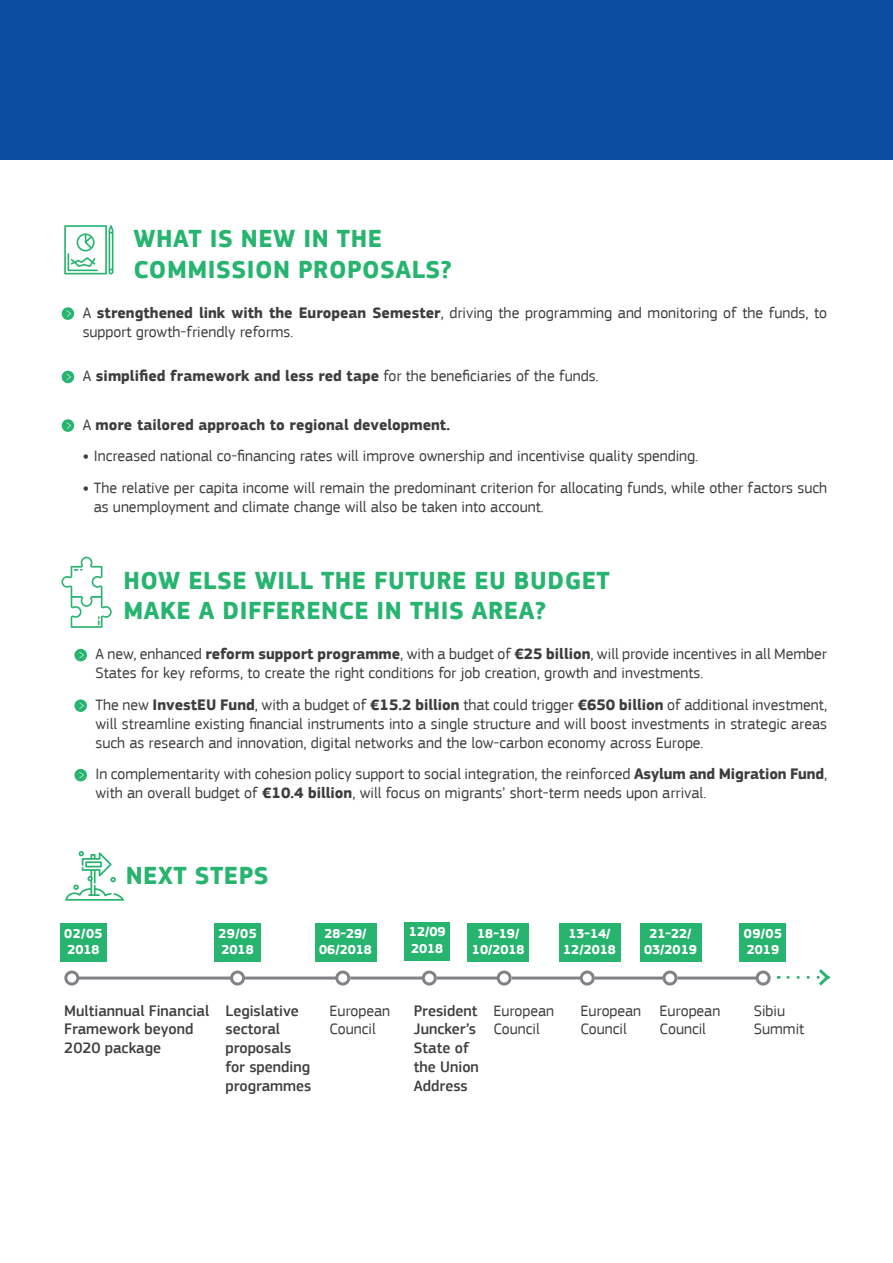
<style>
.page{position:relative;width:893px;height:1263px;background:#fff}
.page>*{position:absolute;margin:0;border:0;box-sizing:border-box;transform-origin:0 0}
.Body_Text{font:700 25.5px/30.6px "EC Square Sans Pro";letter-spacing:.02em;color:#26b46f}
.Sub-title_1{font:700 25.5px/30.6px "EC Square Sans Pro";letter-spacing:.02em;color:#26b46f}
.Bullets{font:15.75px/18.9px "EC Square Sans Pro";color:#3e3e3f}
.Body_Text-2{font:15.75px/18.9px "EC Square Sans Pro";color:#3e3e3f}
.Body_Text-3{font:500 15.75px/18.9px "EC Square Sans Pro";color:#3e3e3f}
.Body_Text-4{font:700 15.75px "EC Square Sans Pro";color:#3e3e3f}
.Sub-title_3{font:700 13.5px/16.2px "EC Square Sans Pro";color:#fff}
.s1{font-weight:700}
.s2{font-weight:400}
</style>
<div class="page">
<svg style="left:64px;top:225px;width:49px;height:49px"></svg>
<div style="left:62px;top:307px;width:12px;height:13px;background:#26b46f;border-radius:50%"></div>
<svg style="left:67px;top:310px;width:4px;height:7px"></svg>
<div style="left:62px;top:371px;width:12px;height:12px;background:#26b46f;border-radius:50%"></div>
<svg style="left:67px;top:374px;width:4px;height:6px"></svg>
<div style="left:62px;top:419px;width:12px;height:13px;background:#26b46f;border-radius:50%"></div>
<svg style="left:67px;top:422px;width:4px;height:7px"></svg>
<svg style="left:62px;top:557px;width:50px;height:71px"></svg>
<div style="left:74px;top:649px;width:13px;height:12px;background:#26b46f;border-radius:50%"></div>
<svg style="left:79px;top:652px;width:5px;height:6px"></svg>
<svg style="left:74px;top:699px;width:13px;height:13px"></svg>
<svg style="left:79px;top:702px;width:5px;height:7px"></svg>
<div style="left:74px;top:769px;width:13px;height:12px;background:#26b46f;border-radius:50%"></div>
<svg style="left:79px;top:772px;width:5px;height:6px"></svg>
<svg style="left:65px;top:851px;width:59px;height:50px"></svg>
<hr style="left:78px;top:976px;width:154px;height:3px;background:#808285">
<div style="left:64px;top:970px;width:15px;height:15px;border:3px solid #808285;border-radius:50%"></div>
<div style="left:230px;top:970px;width:15px;height:15px;border:3px solid #808285;border-radius:50%"></div>
<hr style="left:245px;top:976px;width:92px;height:3px;background:#808285">
<div style="left:335px;top:970px;width:15px;height:15px;border:3px solid #808285;border-radius:50%"></div>
<hr style="left:350px;top:976px;width:73px;height:3px;background:#808285">
<div style="left:422px;top:970px;width:15px;height:15px;border:3px solid #808285;border-radius:50%"></div>
<hr style="left:437px;top:976px;width:61px;height:3px;background:#808285">
<div style="left:497px;top:970px;width:15px;height:15px;border:3px solid #808285;border-radius:50%"></div>
<hr style="left:512px;top:976px;width:69px;height:3px;background:#808285">
<div style="left:580px;top:970px;width:15px;height:15px;border:3px solid #808285;border-radius:50%"></div>
<hr style="left:595px;top:976px;width:69px;height:3px;background:#808285">
<div style="left:662px;top:970px;width:15px;height:15px;border:3px solid #808285;border-radius:50%"></div>
<hr style="left:677px;top:976px;width:80px;height:3px;background:#808285">
<div style="left:756px;top:970px;width:15px;height:15px;border:3px solid #808285;border-radius:50%"></div>
<svg style="left:788px;top:969px;width:42px;height:17px"></svg>
<div style="left:60px;top:923px;width:47px;height:39px;background:#26b46f"></div>
<div style="left:214px;top:923px;width:47px;height:39px;background:#26b46f"></div>
<div style="left:740px;top:923px;width:46px;height:39px;background:#26b46f"></div>
<div style="left:315px;top:923px;width:61px;height:39px;background:#26b46f"></div>
<div style="left:468px;top:923px;width:61px;height:39px;background:#26b46f"></div>
<div style="left:559px;top:923px;width:61px;height:39px;background:#26b46f"></div>
<div style="left:640px;top:923px;width:61px;height:39px;background:#26b46f"></div>
<div style="left:405px;top:922px;width:45px;height:38px;background:#26b46f"></div>
<div style="left:0;top:0;width:893px;height:160px;background:#0d4da1"></div>
<p class="Sub-title_1" style="left:133px;top:224px;width:320px">WHAT IS NEW IN THE<br>COMMISSION PROPOSALS?</p>
<p class="Body_Text-2" style="left:83px;top:303px;width:746px">A <span class="s1">strengthened link with the European Semester</span>, driving the programming and monitoring of the funds, to support growth-friendly reforms.</p>
<p class="Body_Text-4" style="left:83px;top:366px;width:517px"><span class="s2">A</span> simplified framework and less red tape <span class="s2">for the beneficiaries of the funds.</span></p>
<p class="Body_Text-4" style="left:83px;top:415px;width:369px"><span class="s2">A</span> more tailored approach to regional development.</p>
<p class="Body_Text-2" style="left:83px;top:447px;width:617px"><span class="s1">•</span> Increased national co-financing rates will improve ownership and incentivise quality spending.</p>
<p class="Bullets" style="left:94px;top:478px;width:735px;text-indent:-11px"><span class="s1">•</span> The relative per capita income will remain the predominant criterion for allocating funds, while other factors such as unemployment and climate change will also be taken into account.</p>
<p class="Body_Text" style="left:124px;top:566px;width:488px">HOW ELSE WILL THE FUTURE EU BUDGET<br>MAKE A DIFFERENCE IN THIS AREA?</p>
<p class="Bullets" style="left:95px;top:645px;width:733px">A new, enhanced <span class="s1">reform support programme</span>, with a budget of <span class="s1">€25 billion</span>, will provide incentives in all Member<br>States for key reforms, to create the right conditions for job creation, growth and investments.</p>
<p class="Bullets" style="left:95px;top:695px;width:733px;text-align:justify">The new <span class="s1">InvestEU Fund</span>, with a budget of <span class="s1">€15.2 billion</span> that could trigger <span class="s1">€650 billion</span> of additional investment, will streamline existing financial instruments into a single structure and will boost investments in strategic areas such as research and innovation, digital networks and the low-carbon economy across Europe.</p>
<p class="Bullets" style="left:95px;top:765px;width:733px">In complementarity with cohesion policy support to social integration, the reinforced <span class="s1">Asylum and Migration Fund</span>, with an overall budget of <span class="s1">€10.4 billion</span>, will focus on migrants’ short-term needs upon arrival.</p>
<p class="Sub-title_1" style="left:126px;top:862px;width:144px">NEXT STEPS</p>
<p class="Sub-title_3" style="left:409px;top:924px;width:38px">12/09<br>2018</p>
<p class="Sub-title_3" style="left:319px;top:926px;width:54px;text-align:center">28-29/<br>06/2018</p>
<p class="Sub-title_3" style="left:472px;top:926px;width:54px;text-align:center">18-19/<br>10/2018</p>
<p class="Sub-title_3" style="left:563px;top:926px;width:54px;text-align:center">13-14/<br>12/2018</p>
<p class="Sub-title_3" style="left:644px;top:926px;width:54px;text-align:center">21-22/<br>03/2019</p>
<p class="Sub-title_3" style="left:64px;top:926px;width:40px">02/05<br>2018</p>
<p class="Sub-title_3" style="left:218px;top:926px;width:40px">29/05<br>2018</p>
<p class="Sub-title_3" style="left:744px;top:926px;width:40px">09/05<br>2019</p>
<p class="Body_Text-3" style="left:64px;top:1001px;width:146px">Multiannual Financial<br>Framework beyond<br>2020 package</p>
<p class="Body_Text-3" style="left:225px;top:1001px;width:87px">Legislative sectoral proposals for spending programmes</p>
<p class="Body_Text-2" style="left:329px;top:1001px;width:62px">European<br>Council</p>
<p class="Body_Text-2" style="left:493px;top:1001px;width:62px">European<br>Council</p>
<p class="Body_Text-2" style="left:580px;top:1001px;width:62px">European<br>Council</p>
<p class="Body_Text-2" style="left:660px;top:1001px;width:62px">European<br>Council</p>
<p class="Body_Text-2" style="left:754px;top:1001px;width:52px">Sibiu<br>Summit</p>
<p class="Body_Text-3" style="left:414px;top:1001px;width:67px">President<br>Juncker’s<br>State of the Union<br>Address</p>
</div>
